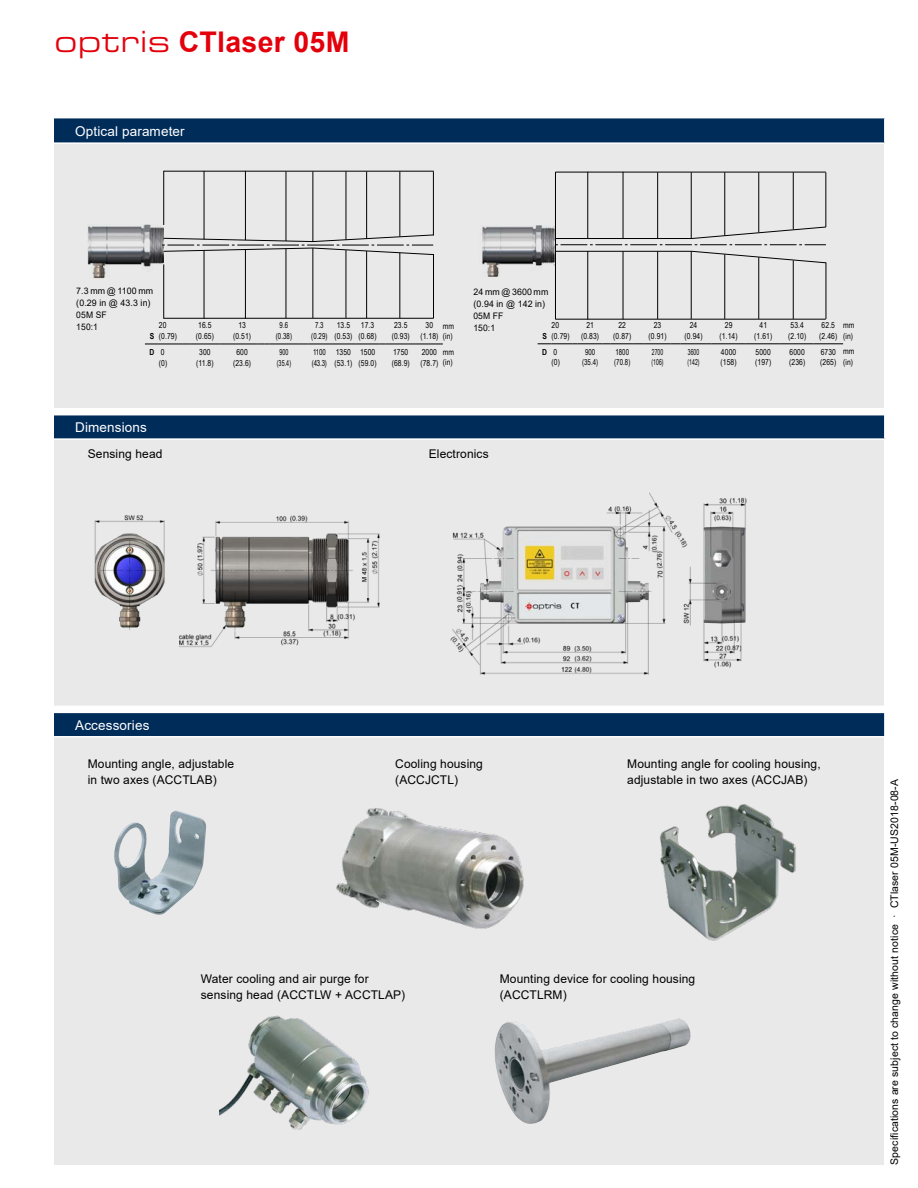
<style>
.page{position:relative;width:918px;height:1188px;background:#fff}
.page>*{position:absolute;margin:0;border:0;box-sizing:border-box;transform-origin:0 0}
.t1{font:700 28.5px "Arial";letter-spacing:.01em;color:#e3000b}
.t2{font:13.5px "Arial";letter-spacing:.01em;color:#fff}
.t3{font:12px/16.5px "Arial";letter-spacing:.01em;color:#000}
.t4{font:10.5px "Arial";letter-spacing:.01em;color:#000}
.t5{font:9px/12px "Arial";letter-spacing:.01em;color:#000}
.t6{font:8.25px/10.8px "Arial Narrow";letter-spacing:.01em;color:#000}
.t7{font:8.25px/10.8px "Arial Narrow";letter-spacing:.01em;color:#000;text-align:center;scale:.9 1}
.t8{font:8.25px/10.8px "Arial Narrow";letter-spacing:.01em;color:#000;scale:.75 1}
.t9{font:8.25px/10.6px "Arial Narrow";letter-spacing:.01em;color:#000;text-align:center;scale:.8 1}
.t10{font:700 8.25px "Arial Narrow";color:#000}
.s1{font-family:"Eurostile Ext";font-weight:400;font-size:31.5px}
.s2{font-weight:700}
</style>
<div class="page">
<div style="left:54px;top:141px;width:830px;height:1024px;background:#e9e9e9"></div>
<svg style="left:145px;top:344px;width:45px;height:1px"></svg>
<hr style="left:190px;top:344px;width:30px;height:1px;background:#000">
<hr style="left:227px;top:344px;width:30px;height:1px;background:#000">
<svg style="left:257px;top:344px;width:12px;height:1px"></svg>
<hr style="left:269px;top:344px;width:30px;height:1px;background:#000">
<svg style="left:299px;top:344px;width:87px;height:1px"></svg>
<hr style="left:386px;top:344px;width:30px;height:1px;background:#000">
<svg style="left:416px;top:344px;width:27px;height:1px"></svg>
<hr style="left:164px;top:171px;width:270px;height:1px;background:#000">
<hr style="left:163px;top:264px;width:1px;height:55px;background:#000">
<hr style="left:204px;top:251px;width:1px;height:68px;background:#000">
<hr style="left:245px;top:250px;width:1px;height:69px;background:#000">
<hr style="left:286px;top:249px;width:1px;height:69px;background:#000">
<hr style="left:313px;top:248px;width:1px;height:70px;background:#000">
<hr style="left:366px;top:251px;width:1px;height:67px;background:#000">
<hr style="left:400px;top:253px;width:1px;height:65px;background:#000">
<hr style="left:433px;top:254px;width:1px;height:64px;background:#000">
<hr style="left:164px;top:318px;width:270px;height:1px;background:#000">
<svg style="left:164px;top:234px;width:270px;height:22px"></svg>
<hr style="left:204px;top:171px;width:1px;height:68px;background:#000">
<hr style="left:245px;top:171px;width:1px;height:69px;background:#000">
<hr style="left:286px;top:171px;width:1px;height:70px;background:#000">
<hr style="left:313px;top:171px;width:1px;height:70px;background:#000">
<hr style="left:366px;top:171px;width:1px;height:68px;background:#000">
<hr style="left:400px;top:171px;width:1px;height:66px;background:#000">
<hr style="left:433px;top:171px;width:1px;height:64px;background:#000">
<img style="left:87px;top:224px;width:77px;height:55px">
<hr style="left:346px;top:250px;width:1px;height:68px;background:#000">
<hr style="left:346px;top:171px;width:1px;height:69px;background:#000">
<hr style="left:163px;top:171px;width:1px;height:54px;background:#000">
<svg style="left:538px;top:344px;width:174px;height:1px"></svg>
<hr style="left:712px;top:344px;width:34px;height:1px;background:#000">
<hr style="left:746px;top:344px;width:35px;height:1px;background:#000">
<hr style="left:781px;top:344px;width:33px;height:1px;background:#000">
<svg style="left:814px;top:344px;width:29px;height:1px"></svg>
<hr style="left:555px;top:172px;width:1px;height:147px;background:#000">
<hr style="left:587px;top:251px;width:1px;height:68px;background:#000">
<hr style="left:623px;top:251px;width:1px;height:68px;background:#000">
<hr style="left:657px;top:251px;width:1px;height:68px;background:#000">
<hr style="left:691px;top:251px;width:1px;height:68px;background:#000">
<hr style="left:759px;top:257px;width:1px;height:62px;background:#000">
<hr style="left:793px;top:260px;width:1px;height:59px;background:#000">
<hr style="left:826px;top:262px;width:1px;height:57px;background:#000">
<hr style="left:556px;top:319px;width:270px;height:1px;background:#000">
<hr style="left:556px;top:172px;width:270px;height:1px;background:#000">
<hr style="left:588px;top:172px;width:1px;height:66px;background:#000">
<hr style="left:623px;top:172px;width:1px;height:67px;background:#000">
<hr style="left:657px;top:172px;width:1px;height:66px;background:#000">
<hr style="left:691px;top:172px;width:1px;height:66px;background:#000">
<hr style="left:759px;top:172px;width:1px;height:60px;background:#000">
<hr style="left:793px;top:172px;width:1px;height:57px;background:#000">
<hr style="left:826px;top:172px;width:1px;height:55px;background:#000">
<img style="left:482px;top:225px;width:73px;height:52px">
<hr style="left:725px;top:254px;width:1px;height:65px;background:#000">
<hr style="left:725px;top:172px;width:1px;height:64px;background:#000">
<svg style="left:556px;top:226px;width:271px;height:38px"></svg>
<div style="left:54px;top:118px;width:831px;height:25px;background:#002c5a"></div>
<hr style="left:884px;top:118px;width:2px;height:24px;background:#fff">
<hr style="left:54px;top:142px;width:832px;height:2px;background:#fff">
<div style="left:54px;top:414px;width:831px;height:25px;background:#002c5a"></div>
<hr style="left:884px;top:414px;width:2px;height:24px;background:#fff">
<hr style="left:54px;top:438px;width:832px;height:2px;background:#fff">
<div style="left:46px;top:408px;width:840px;height:7px;background:#fff"></div>
<div style="left:54px;top:711px;width:831px;height:26px;background:#002c5a"></div>
<hr style="left:884px;top:712px;width:2px;height:24px;background:#fff">
<hr style="left:54px;top:736px;width:832px;height:2px;background:#fff">
<div style="left:46px;top:706px;width:840px;height:7px;background:#fff"></div>
<img style="left:114px;top:810px;width:92px;height:105px">
<img style="left:659px;top:804px;width:137px;height:137px">
<img style="left:219px;top:1015px;width:150px;height:115px">
<img style="left:494px;top:1019px;width:197px;height:105px">
<img style="left:336px;top:808px;width:188px;height:121px">
<img style="left:83px;top:515px;width:321px;height:199px">
<img style="left:429px;top:492px;width:357px;height:222px">
<h1 class="t1" style="left:54px;top:22px;width:297px"><span class="s1">optris</span> CTlaser 05M</h1>
<h2 class="t2" style="left:75px;top:122px;width:111px">Optical parameter</h2>
<p class="t5" style="left:76px;top:285px;width:78px">7.3 mm @ 1100 mm (0.29 in @ 43.3 in)<br>05M SF<br>150:1</p>
<p class="t10" style="left:150px;top:330px;width:6px">S</p>
<p class="t6" style="left:159px;top:320px;width:20px">20 (0.79)</p>
<p class="t6" style="left:196px;top:320px;width:20px">16.5 (0.65)</p>
<p class="t6" style="left:233px;top:320px;width:20px;text-align:center">13 (0.51)</p>
<p class="t7" style="left:276px;top:320px;width:20px">9.6 (0.38)</p>
<p class="t7" style="left:311px;top:320px;width:20px">7.3 (0.29)</p>
<p class="t6" style="left:334px;top:320px;width:20px">13.5 (0.53)</p>
<p class="t6" style="left:359px;top:320px;width:20px">17.3 (0.68)</p>
<p class="t6" style="left:392px;top:320px;width:20px">23.5 (0.93)</p>
<p class="t6" style="left:420px;top:320px;width:20px;text-align:center">30 (1.18)</p>
<p class="t6" style="left:443px;top:320px;width:13px">mm (in)</p>
<p class="t6" style="left:159px;top:346px;width:10px;text-indent:-9px"><span class="s2">D</span> 0 (0)</p>
<p class="t6" style="left:196px;top:346px;width:19px;text-align:center">300 (11.8)</p>
<p class="t6" style="left:233px;top:346px;width:20px;text-align:center">600 (23.6)</p>
<p class="t9" style="left:277px;top:346px;width:20px">900 (35.4)</p>
<p class="t7" style="left:312px;top:346px;width:18px;text-align:left">1100 (43.3)</p>
<p class="t6" style="left:334px;top:346px;width:20px">1350 (53.1)</p>
<p class="t6" style="left:359px;top:346px;width:20px">1500 (59.0)</p>
<p class="t6" style="left:392px;top:346px;width:20px">1750 (68.9)</p>
<p class="t6" style="left:420px;top:346px;width:20px">2000 (78.7)</p>
<p class="t6" style="left:443px;top:346px;width:13px">mm (in)</p>
<p class="t5" style="left:473px;top:285px;width:76px">24 mm @ 3600 mm (0.94 in @ 142 in)<br>05M FF<br>150:1</p>
<p class="t10" style="left:542px;top:330px;width:6px">S</p>
<p class="t6" style="left:552px;top:320px;width:20px">20 (0.79)</p>
<p class="t6" style="left:581px;top:320px;width:20px;text-align:center">21 (0.83)</p>
<p class="t6" style="left:613px;top:320px;width:20px;text-align:center">22 (0.87)</p>
<p class="t6" style="left:649px;top:320px;width:20px;text-align:center">23 (0.91)</p>
<p class="t6" style="left:685px;top:320px;width:20px;text-align:center">24 (0.94)</p>
<p class="t6" style="left:720px;top:320px;width:20px;text-align:center">29 (1.14)</p>
<p class="t6" style="left:754px;top:320px;width:20px;text-align:center">41 (1.61)</p>
<p class="t6" style="left:788px;top:320px;width:20px">53.4 (2.10)</p>
<p class="t6" style="left:819px;top:320px;width:20px">62.5 (2.46)</p>
<p class="t6" style="left:843px;top:320px;width:13px">mm (in)</p>
<p class="t6" style="left:552px;top:346px;width:10px;text-indent:-9px"><span class="s2">D</span> 0 (0)</p>
<p class="t7" style="left:582px;top:346px;width:20px">900 (35.4)</p>
<p class="t7" style="left:614px;top:346px;width:20px;text-align:left">1800 (70.8)</p>
<p class="t8" style="left:652px;top:346px;width:18px">2700 (106)</p>
<p class="t8" style="left:688px;top:346px;width:18px">3600 (142)</p>
<p class="t6" style="left:721px;top:346px;width:18px">4000 (158)</p>
<p class="t6" style="left:755px;top:346px;width:18px">5000 (197)</p>
<p class="t6" style="left:789px;top:346px;width:18px">6000 (236)</p>
<p class="t6" style="left:820px;top:346px;width:18px">6730 (265)</p>
<p class="t6" style="left:843px;top:346px;width:13px">mm (in)</p>
<h2 class="t2" style="left:75px;top:418px;width:73px">Dimensions</h2>
<h3 class="t3" style="left:88px;top:446px;width:76px">Sensing head</h3>
<h3 class="t3" style="left:429px;top:446px;width:61px">Electronics</h3>
<h2 class="t2" style="left:75px;top:716px;width:76px">Accessories</h2>
<h3 class="t3" style="left:88px;top:755px;width:148px">Mounting angle, adjustable in two axes (ACCTLAB)</h3>
<h3 class="t3" style="left:395px;top:755px;width:89px">Cooling housing (ACCJCTL)</h3>
<h3 class="t3" style="left:627px;top:755px;width:195px">Mounting angle for cooling housing, adjustable in two axes (ACCJAB)</h3>
<h3 class="t3" style="left:201px;top:970px;width:206px">Water cooling and air purge for sensing head (ACCTLW + ACCTLAP)</h3>
<h3 class="t3" style="left:500px;top:970px;width:197px">Mounting device for cooling housing (ACCTLRM)</h3>
<p class="t4" style="left:887px;top:1165px;width:387px;rotate:-90deg">Specifications are subject to change without notice · CTlaser 05M-US2018-08-A</p>
</div>
